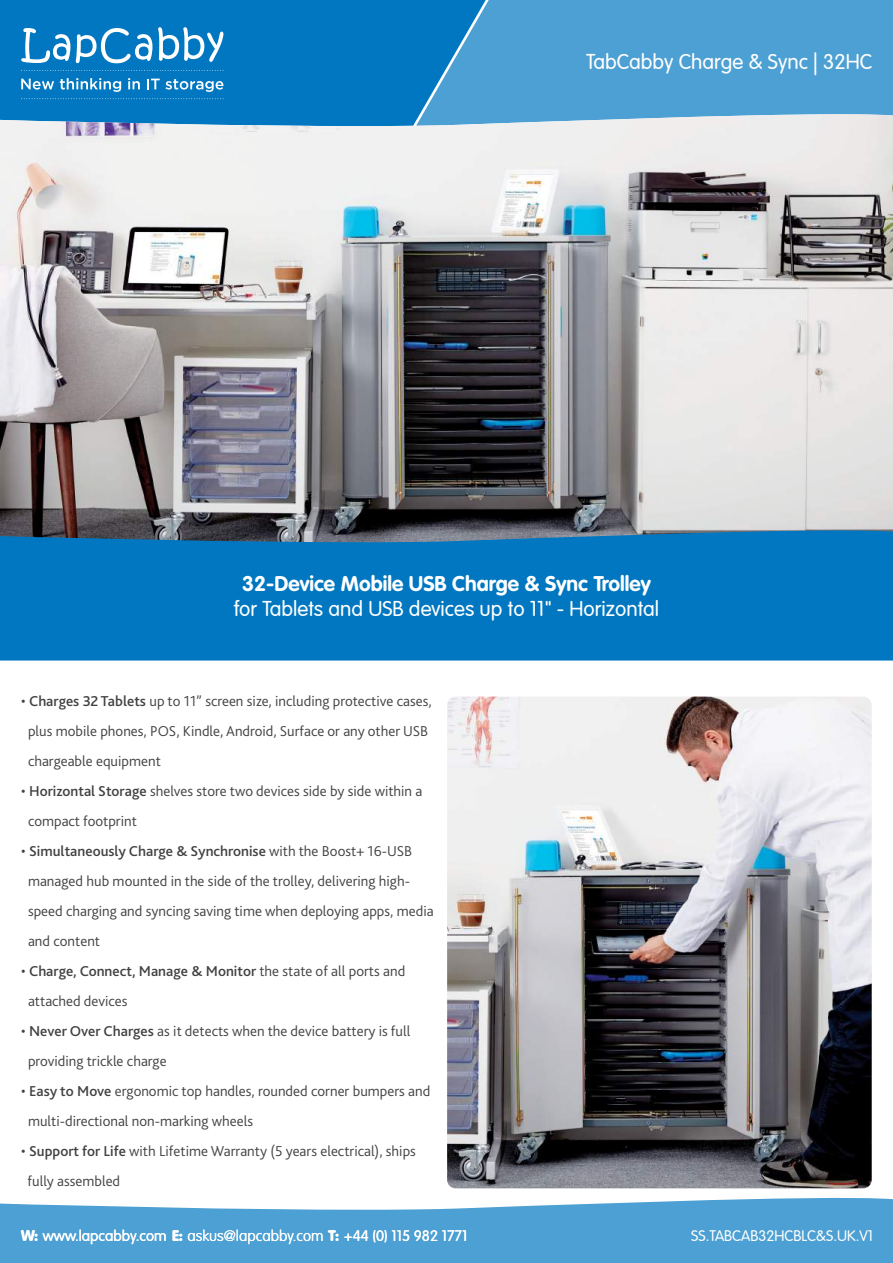
<style>
.page{position:relative;width:893px;height:1263px;background:#fff}
.page>*{position:absolute;margin:0;border:0;box-sizing:border-box;transform-origin:0 0}
.t1{font:300 21px "VAG Rounded";color:#fff}
.t2{font:700 21px "VAG Rounded Std";color:#fff}
.t3{font:300 15px/30px "Bliss 2";color:#414142}
.t4{font:100 15px "VAG Rounded Std";color:#fff}
.t5{font:300 15px "VAG Rounded";color:#fff}
.s1{font-weight:500}
.s2{font-family:"VAG Rounded BT";font-weight:400}
.s3{font-family:"VAG Rounded";font-weight:300}
.s4{font-weight:300}
</style>
<div class="page">
<div style="left:0;top:0;width:416px;height:114px;background:#0077c0"></div>
<svg style="left:416px;top:0;width:477px;height:114px;background:#489dd1"></svg>
<img style="left:0;top:114px;width:893px;height:412px">
<svg style="left:0;top:526px;width:893px;height:134px;background:#0975b9"></svg>
<svg style="left:21px;top:98px;width:203px;height:1px"></svg>
<svg style="left:21px;top:27px;width:202px;height:36px"></svg>
<svg style="left:21px;top:79px;width:33px;height:11px"></svg>
<svg style="left:60px;top:78px;width:61px;height:14px"></svg>
<svg style="left:128px;top:78px;width:12px;height:11px"></svg>
<svg style="left:147px;top:79px;width:76px;height:13px"></svg>
<svg style="left:21px;top:70px;width:203px;height:1px"></svg>
<img style="left:447px;top:696px;width:425px;height:492px">
<svg style="left:0;top:1198px;width:893px;height:65px;background:#5faad7"></svg>
<h1 class="t1" style="left:586px;top:49px;width:288px">TabCabby Charge &amp; Sync | 32HC</h1>
<h1 class="t2" style="left:242px;top:571px;width:410px">32-Device Mobile USB Charge &amp; Sync Trolley</h1>
<h1 class="t1" style="left:234px;top:597px;width:427px">for Tablets and USB devices up to 11" - Horizontal</h1>
<p class="t3" style="left:28px;top:685px;width:405px;text-indent:-7px">• <span class="s1">Charges 32 Tablets</span> up to 11” screen size, including protective cases, plus mobile phones, POS, Kindle, Android, Surface or any other USB chargeable equipment</p>
<p class="t3" style="left:28px;top:775px;width:396px;text-indent:-7px">• <span class="s1">Horizontal Storage</span> shelves store two devices side by side within a compact footprint</p>
<p class="t3" style="left:28px;top:835px;width:407px;text-indent:-7px">• <span class="s1">Simultaneously Charge &amp; Synchronise</span> with the Boost+ 16-USB managed hub mounted in the side of the trolley, delivering high&shy;speed charging and syncing saving time when deploying apps, media and content</p>
<p class="t3" style="left:28px;top:955px;width:379px;text-indent:-7px">• <span class="s1">Charge, Connect, Manage &amp; Monitor</span> the state of all ports and attached devices</p>
<p class="t3" style="left:28px;top:1015px;width:384px;text-indent:-7px">• <span class="s1">Never Over Charges</span> as it detects when the device battery is full providing trickle charge</p>
<p class="t3" style="left:28px;top:1075px;width:404px;text-indent:-7px">• <span class="s1">Easy to Move</span> ergonomic top handles, rounded corner bumpers and multi-directional non-marking wheels</p>
<p class="t3" style="left:28px;top:1135px;width:390px;text-indent:-6px">• <span class="s1">Support for Life</span> with Lifetime Warranty (5 years electrical), ships fully assembled</p>
<p class="t4" style="left:21px;top:1227px;width:448px"><span class="s2">W:</span> <span class="s3">www.lapcabby.com</span> <span class="s2">E:</span> askus@lapcabby.com <span class="s2">T:</span> <span class="s4">+44 (0) 115 982 1771</span></p>
<p class="t5" style="left:691px;top:1227px;width:183px">SS.TABCAB32HCBLC&amp;S.UK.V1</p>
</div>
